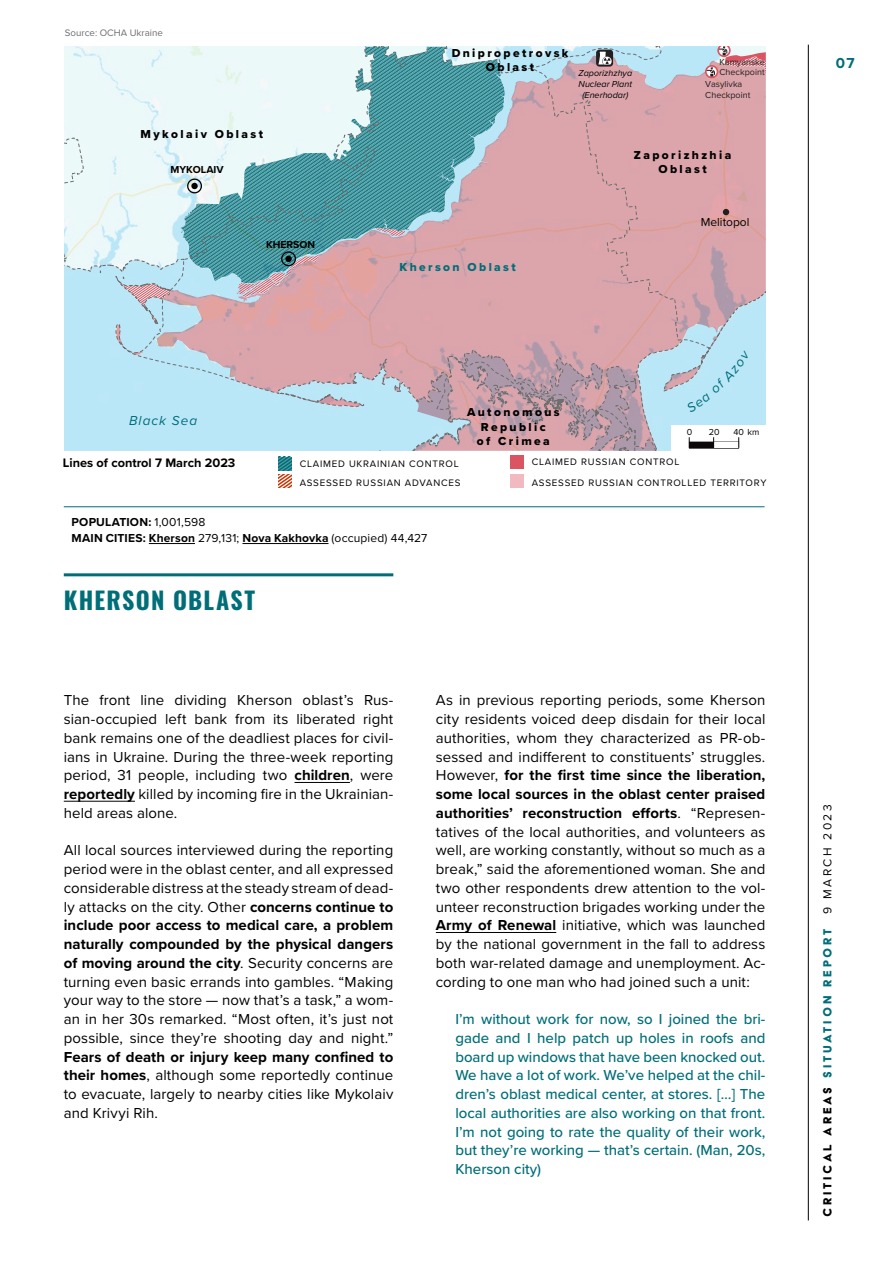
<style>
.page{position:relative;width:893px;height:1263px;background:#fff}
.page>*{position:absolute;margin:0;border:0;box-sizing:border-box;transform-origin:0 0}
._1___Headline{font:700 24px "Oswald";letter-spacing:.05em;color:#006e78}
._2__Body{font:15px/18.8px "Proxima Nova";letter-spacing:.005em;color:#000;text-align:justify}
.Citation{font:500 15px/18.8px "Proxima Nova";color:#006e78;text-align:justify}
._2__Body_1st{font:15px/18.8px "Proxima Nova";letter-spacing:.005em;color:#000;text-align:justify}
.t1{font:700 15px "Proxima Nova";color:#006e78}
.t2{font:13.5px "Acier BAT Text Solid";letter-spacing:.21em;color:#006e78}
.t3{font:italic 13.5px "Proxima Nova";letter-spacing:.08em;color:#006e79}
.t4{font:700 12.75px "Proxima Nova";color:#000}
.t5{font:12px/14.4px "Proxima Nova Extrabld";letter-spacing:.2em;color:#000;text-align:center}
.OblastInfo{font:700 12px/15.8px "Proxima Nova";letter-spacing:.015em;color:#000}
.t6{font:12px "Proxima Nova Extrabld";letter-spacing:.2em;color:#006e78}
.t7{font:12px "Proxima Nova";color:#000}
.t8{font:700 10.5px "Proxima Nova";color:#000}
.t9{font:9.75px/19px "Proxima Nova";letter-spacing:.08em;color:#000}
.t10{font:9.75px "Proxima Nova";letter-spacing:.08em;color:#231f20}
.t11{font:9.75px "Proxima Nova";color:#6d6e71}
.t12{font:9px/10.8px "Proxima Nova";color:#231f20}
.t13{font:italic 9px/10.8px "Proxima Nova";color:#000;text-align:center}
.t14{font:9px "Proxima Nova";color:#000}
.s1{font-weight:400}
.s2{font-weight:700}
.s3{color:#000}
.s4{font-family:"Proxima Nova";font-size:12px;color:#000}
</style>
<div class="page">
<hr style="left:808px;top:45px;width:1px;height:1175px;background:#000">
<div style="left:510px;top:474px;width:14px;height:14px;background:#f0bac0"></div>
<svg style="left:278px;top:470px;width:14px;height:18px"></svg>
<div style="left:510px;top:455px;width:14px;height:14px;background:#db5461"></div>
<svg style="left:278px;top:457px;width:14px;height:13px"></svg>
<hr style="left:295px;top:782px;width:55px;height:1px;background:#000">
<hr style="left:64px;top:801px;width:71px;height:1px;background:#000">
<hr style="left:436px;top:932px;width:120px;height:1px;background:#000">
<div style="left:64px;top:47px;width:52px;height:90px;background:#ecf9f9"></div>
<svg style="left:116px;top:47px;width:591px;height:402px;background:#d7f1f8"></svg>
<svg style="left:157px;top:52px;width:609px;height:399px;background:#d5bbc3"></svg>
<svg style="left:181px;top:47px;width:261px;height:204px;background:#cee1e4"></svg>
<svg style="left:115px;top:146px;width:262px;height:248px;background:#84b4bc"></svg>
<svg style="left:442px;top:47px;width:236px;height:204px;background:#d6a7ae"></svg>
<svg style="left:64px;top:137px;width:138px;height:218px;background:#cfe7ee"></svg>
<svg style="left:723px;top:209px;width:6px;height:6px"></svg>
<svg style="left:335px;top:47px;width:327px;height:124px;background:#9fafb7"></svg>
<svg style="left:705px;top:65px;width:13px;height:13px"></svg>
<svg style="left:707px;top:47px;width:59px;height:30px;background:#d7aeb4"></svg>
<hr style="left:64px;top:573px;width:329px;height:3px;background:#006e78">
<hr style="left:149px;top:543px;width:46px;height:1px;background:#000">
<hr style="left:242px;top:543px;width:87px;height:1px;background:#000">
<hr style="left:64px;top:506px;width:701px;height:1px;background:#006e78">
<svg style="left:237px;top:251px;width:529px;height:200px;background:#cab2bc"></svg>
<p class="t11" style="left:65px;top:26px;width:100px">Source: OCHA Ukraine</p>
<p class="t5" style="left:141px;top:126px;width:124px">Mykolaiv Oblast</p>
<p class="t8" style="left:170px;top:162px;width:55px">MYKOLAIV</p>
<p class="t8" style="left:266px;top:237px;width:51px">KHERSON</p>
<p class="t3" style="left:129px;top:410px;width:70px">Black Sea</p>
<p class="t5" style="left:452px;top:45px;width:118px">Dnipropetrovsk<br>Oblast</p>
<p class="t12" style="left:719px;top:56px;width:47px">Kamyanske<br>Checkpoint</p>
<p class="t13" style="left:578px;top:67px;width:55px">Zaporizhzhya<br>Nuclear Plant (Enerhodar)</p>
<p class="t12" style="left:705px;top:78px;width:47px">Vasylivka<br>Checkpoint</p>
<p class="t6" style="left:399px;top:258px;width:118px">Kherson Oblast</p>
<p class="t5" style="left:634px;top:147px;width:99px">Zaporizhzhia<br>Oblast</p>
<p class="t7" style="left:701px;top:213px;width:50px">Melitopol</p>
<p class="t5" style="left:467px;top:405px;width:94px">Autonomous<br>Republic<br>of Crimea</p>
<p class="t14" style="left:687px;top:425px;width:7px">0</p>
<p class="t14" style="left:709px;top:425px;width:12px">20</p>
<p class="t14" style="left:733px;top:425px;width:27px">40 km</p>
<p class="t4" style="left:63px;top:453px;width:174px">Lines of control 7 March 2023</p>
<p class="t9" style="left:300px;top:454px;width:162px">CLAIMED UKRAINIAN CONTROL<br>ASSESSED RUSSIAN ADVANCES</p>
<p class="t9" style="left:532px;top:452px;width:149px">CLAIMED RUSSIAN CONTROL</p>
<p class="t10" style="left:89px;top:457px;width:161px">CLAIMED UKRAINIAN CONTROL</p>
<p class="t10" style="left:321px;top:455px;width:149px">CLAIMED RUSSIAN CONTROL</p>
<p class="t9" style="left:532px;top:473px;width:236px">ASSESSED RUSSIAN CONTROLLED TERRITORY</p>
<p class="t10" style="left:321px;top:476px;width:236px">ASSESSED RUSSIAN CONTROLLED TERRITORY</p>
<p class="OblastInfo" style="left:72px;top:514px;width:357px">POPULATION: <span class="s1">1,001,598<br></span>MAIN CITIES: Kherson <span class="s1">279,131;</span> Nova Kakhovka <span class="s1">(occupied) 44,427</span></p>
<p class="_1___Headline" style="left:64px;top:588px;width:193px">KHERSON OBLAST</p>
<p class="_2__Body_1st" style="left:64px;top:690px;width:331px">The front line dividing Kherson oblast’s Rus&shy;sian-occupied left bank from its liberated right bank remains one of the deadliest places for civil&shy;ians in Ukraine. During the three-week reporting period, 31 people, including two <span class="s2">children</span>, were <span class="s2">reportedly</span> killed by incoming fire in the Ukrainian&shy;held areas alone.</p>
<p class="_2__Body" style="left:64px;top:840px;width:331px">All local sources interviewed during the reporting period were in the oblast center, and all expressed considerable distress at the steady stream of dead&shy;ly attacks on the city. Other <span class="s2">concerns continue to include poor access to medical care, a problem naturally compounded by the physical dangers of moving around the city</span>. Security concerns are turning even basic errands into gambles. “Making your way to the store — now that’s a task,” a wom&shy;an in her 30s remarked. “Most often, it’s just not possible, since they’re shooting day and night.” <span class="s2">Fears of death or injury keep many confined to their homes</span>, although some reportedly continue to evacuate, largely to nearby cities like Mykolaiv and Krivyi Rih.</p>
<p class="_2__Body" style="left:436px;top:690px;width:331px">As in previous reporting periods, some Kherson city residents voiced deep disdain for their local authorities, whom they characterized as PR-ob&shy;sessed and indifferent to constituents’ struggles.<br>H owever, <span class="s2">for the first time since the liberation, some local sources in the oblast center praised authorities’ reconstruction efforts</span>. “Represen&shy;tatives of the local authorities, and volunteers as well, are working constantly, without so much as a break,” said the aforementioned woman. She and two other respondents drew attention to the vol&shy;unteer reconstruction brigades working under the <span class="s2">Army of Renewal</span> initiative, which was launched by the national government in the fall to address both war-related damage and unemployment. Ac&shy;cording to one man who had joined such a unit:</p>
<p class="Citation" style="left:455px;top:1009px;width:312px">I’m without work for now, so I joined the bri&shy;gade and I help patch up holes in roofs and board up windows that have been knocked out.<br>We have a lot of work. We’ve helped at the chil&shy;dren’s oblast medical center, at stores. […] The local authorities are also working on that front.<br>I’m not going to rate the quality of their work, but they’re working — that’s certain. (Man, 20s, Kherson city)</p>
<p class="t1" style="left:836px;top:52px;width:20px">07</p>
<p class="t2" style="left:820px;top:1217px;width:414px;rotate:-90deg"><span class="s3">CRITICAL AREAS</span> SITUATION REPORT <span class="s4">9 Ma rch 2023</span></p>
</div>
